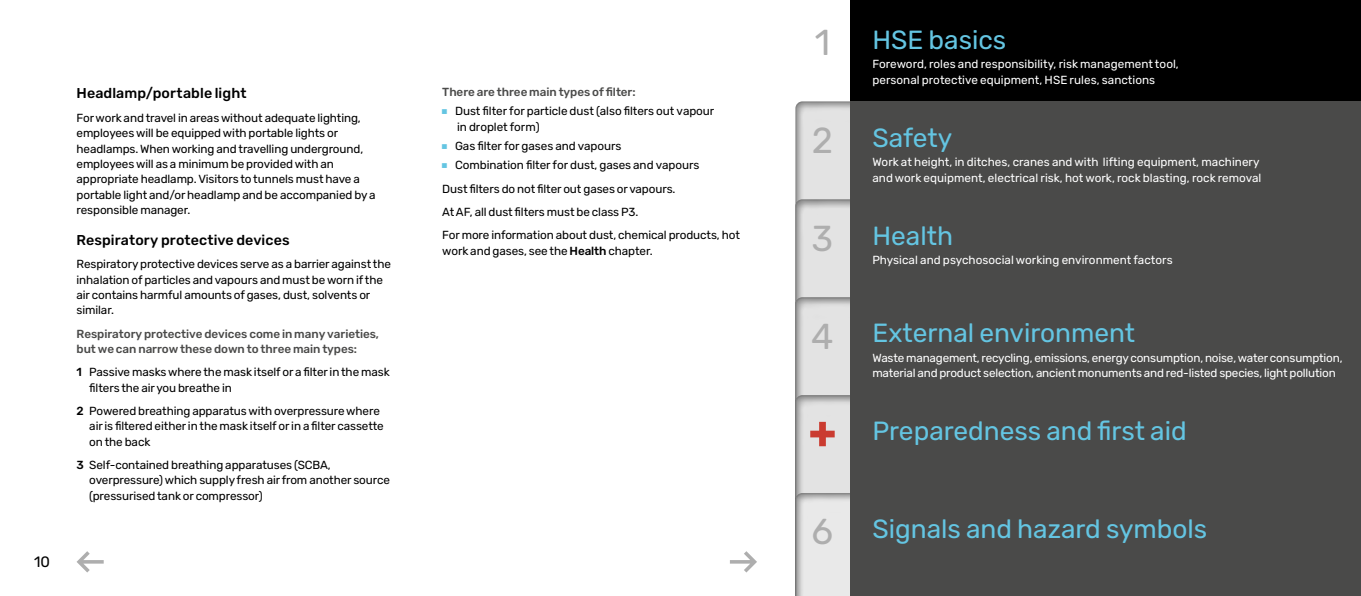
<style>
.page{position:relative;width:1361px;height:596px;background:#fff}
.page>*{position:absolute;margin:0;border:0;box-sizing:border-box;transform-origin:0 0}
.t1{font:36px "Rubik";color:#aeaeae}
.t2{font:26.25px "Rubik";color:#64c5e2}
.t3{font:15px "Rubik";color:#000}
.t4{font:500 14.25px "Rubik";letter-spacing:.005em;color:#000}
.t5{font:11.7px/15.3px "Rubik";letter-spacing:-.01em;color:#000}
.t6{font:11.7px/15.3px "Rubik";letter-spacing:.005em;color:#fff}
.t7{font:11.7px/15.3px "Rubik";letter-spacing:-.015em;color:#fff}
.t8{font:500 11.7px/15.3px "Rubik";letter-spacing:-.005em;color:#4a4a49}
.s1{font-weight:500}
.s2{font-size:36px;color:#aeaeae}
</style>
<div class="page">
<div style="left:850px;top:0;width:511px;height:101px;background:#000"></div>
<div style="left:781px;top:91px;width:580px;height:504px;background:#000;opacity:.4"></div>
<div style="left:781px;top:190px;width:580px;height:405px;background:#000;opacity:.4"></div>
<div style="left:781px;top:286px;width:580px;height:309px;background:#000;opacity:.4"></div>
<div style="left:781px;top:384px;width:580px;height:211px;background:#000;opacity:.4"></div>
<div style="left:781px;top:481px;width:580px;height:114px;background:#000;opacity:.4"></div>
<div style="left:850px;top:101px;width:511px;height:494px;background:#4a4a49"></div>
<svg style="left:810px;top:421px;width:24px;height:25px"></svg>
<svg style="left:77px;top:551px;width:27px;height:21px"></svg>
<svg style="left:730px;top:551px;width:27px;height:21px"></svg>
<p class="t3" style="left:34px;top:550px;width:17px">10</p>
<p class="t4" style="left:77px;top:83px;width:171px">Headlamp/portable light</p>
<p class="t5" style="left:77px;top:110px;width:301px">For work and travel in areas without adequate lighting, employees will be equipped with portable lights or headlamps. When working and travelling underground, employees will as a minimum be provided with an appropriate headlamp. Visitors to tunnels must have a portable light and/or headlamp and be accompanied by a responsible manager.</p>
<p class="t4" style="left:77px;top:229px;width:215px">Respiratory protective devices</p>
<p class="t5" style="left:77px;top:257px;width:316px">Respiratory protective devices serve as a barrier against the inhalation of particles and vapours and must be worn if the air contains harmful amounts of gases, dust, solvents or similar.</p>
<p class="t8" style="left:77px;top:326px;width:304px">Respiratory protective devices come in many varieties, but we can narrow these down to three main types:</p>
<p class="t5" style="left:89px;top:365px;width:302px;text-indent:-13px"><span class="s1">1</span> Passive masks where the mask itself or a filter in the mask filters the air you breathe in</p>
<p class="t5" style="left:89px;top:403px;width:296px;text-indent:-13px"><span class="s1">2</span> Powered breathing apparatus with overpressure where air is filtered either in the mask itself or in a filter cassette on the back</p>
<p class="t5" style="left:89px;top:457px;width:302px;text-indent:-13px"><span class="s1">3</span> Self-contained breathing apparatuses (SCBA, overpressure) which supply fresh air from another source (pressurised tank or compressor)</p>
<p class="t8" style="left:442px;top:85px;width:195px">There are three main types of filter:</p>
<p class="t5" style="left:455px;top:104px;width:261px">Dust filter for particle dust (also filters out vapour in droplet form)</p>
<p class="t5" style="left:455px;top:137px;width:246px;line-height:19.4px">Gas filter for gases and vapours<br>Combination filter for dust, gases and vapours</p>
<p class="t5" style="left:442px;top:177px;width:299px;line-height:23.2px">Dust filters do not filter out gases or vapours.<br>At AF, all dust filters must be class P3.<br>For more information about dust, chemical products, hot</p>
<p class="t5" style="left:442px;top:243px;width:212px">work and gases, see the <span class="s1">Health</span> chapter.</p>
<h2 class="t2" style="left:815px;top:20px;width:193px"><span class="s2">1</span> HSE basics</h2>
<p class="t6" style="left:872px;top:57px;width:308px">Foreword, roles and responsibility, risk management tool, personal protective equipment, HSE rules, sanctions</p>
<h1 class="t1" style="left:812px;top:114px;width:23px">2</h1>
<h1 class="t1" style="left:811px;top:212px;width:23px">3</h1>
<h1 class="t1" style="left:811px;top:309px;width:24px">4</h1>
<h1 class="t1" style="left:811px;top:505px;width:23px">6</h1>
<h2 class="t2" style="left:872px;top:118px;width:81px">Safety</h2>
<p class="t6" style="left:872px;top:155px;width:390px">Work at height, in ditches, cranes and with lifting equipment, machinery and work equipment, electrical risk, hot work, rock blasting, rock removal</p>
<h2 class="t2" style="left:872px;top:216px;width:82px">Health</h2>
<p class="t6" style="left:872px;top:253px;width:302px">Physical and psychosocial working environment factors</p>
<h2 class="t2" style="left:872px;top:314px;width:264px">External environment</h2>
<p class="t7" style="left:872px;top:351px;width:472px">Waste management, recycling, emissions, energy consumption, noise, water consumption, material and product selection, ancient monuments and red-listed species, light pollution</p>
<h2 class="t2" style="left:872px;top:412px;width:316px">Preparedness and first aid</h2>
<h2 class="t2" style="left:872px;top:509px;width:336px">Signals and hazard symbols</h2>
</div>
